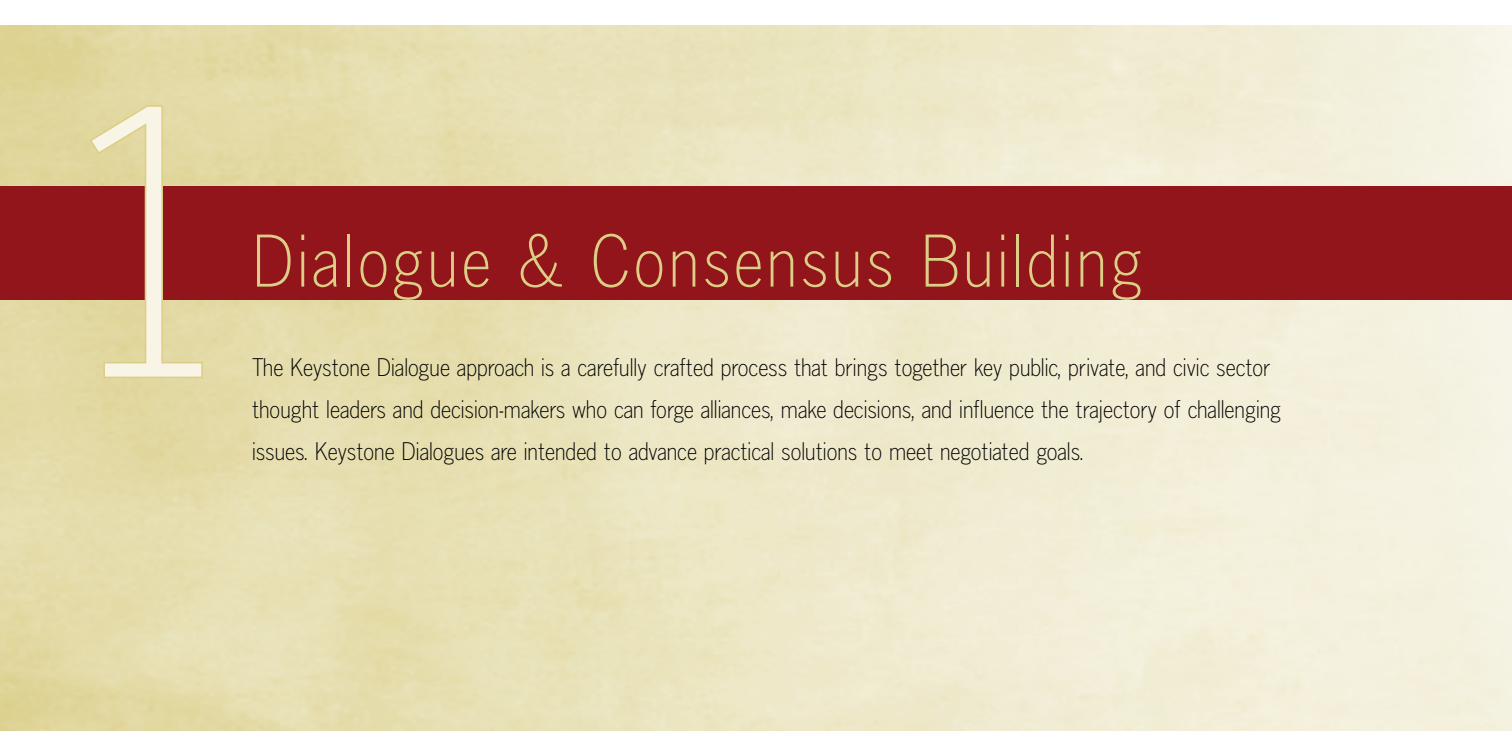
<style>
.page{position:relative;width:1512px;height:756px;background:#fff}
.page>*{position:absolute;margin:0;border:0;box-sizing:border-box;transform-origin:0 0}
.t1{font:376.25px "Lightline Gothic";color:#f8f5e7}
.t2{font:71.58px "Lightline Gothic";letter-spacing:.05em;color:#dcce86}
.t3{font:24.5px/42px "Lightline Gothic";color:#000}
</style>
<div class="page">
<img style="left:0;top:25px;width:1512px;height:706px">
<div style="left:0;top:187px;width:1512px;height:113px;background:#91151a"></div>
<svg style="left:87px;top:104px;width:117px;height:276px"></svg>
<h1 class="t1" style="left:52px;top:26px;width:186px">1</h1>
<h2 class="t2" style="left:252px;top:220px;width:892px">Dialogue &amp; Consensus Building</h2>
<p class="t3" style="left:252px;top:346px;width:1031px">The Keystone Dialogue approach is a carefully crafted process that brings together key public, private, and civic sector thought leaders and decision-makers who can forge alliances, make decisions, and influence the trajectory of challenging issues. Keystone Dialogues are intended to advance practical solutions to meet negotiated goals.</p>
</div>
